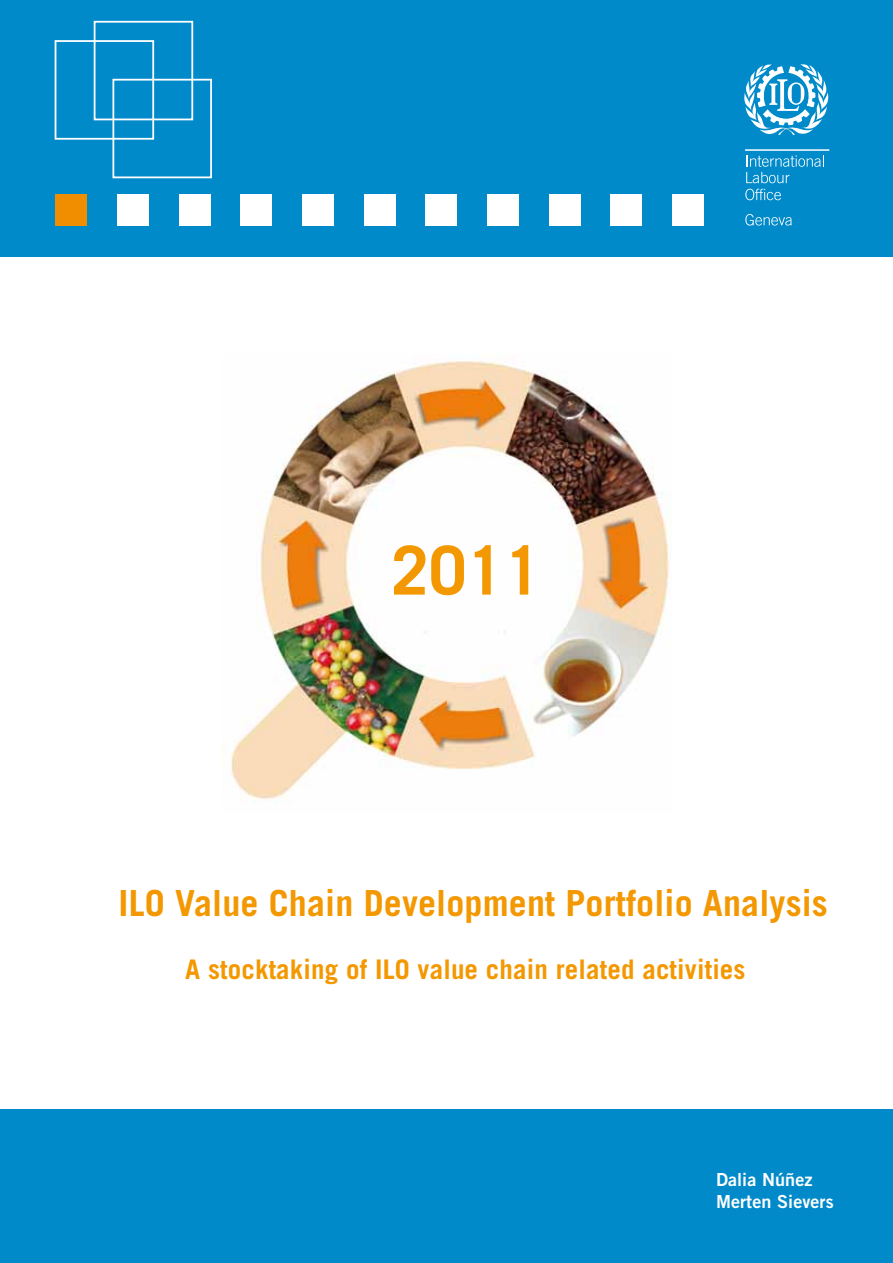
<style>
.page{position:relative;width:893px;height:1263px;background:#fff}
.page>*{position:absolute;margin:0;border:0;box-sizing:border-box;transform-origin:0 0}
.t1{font:700 67.5px "Trade Gothic";color:#f39800}
.t2{font:700 36px "Trade Gothic";letter-spacing:.005em;color:#f39800}
.t3{font:700 27px "Trade Gothic";letter-spacing:.005em;color:#f39800}
.t4{font:18px/21.6px "Trade Gothic Bold Two";letter-spacing:.005em;color:#fff}
</style>
<div class="page">
<div style="left:0;top:0;width:893px;height:257px;background:#008ac9"></div>
<div style="left:55px;top:194px;width:32px;height:32px;background:#f18e00"></div>
<div style="left:117px;top:194px;width:32px;height:32px;background:#fff"></div>
<div style="left:179px;top:194px;width:32px;height:32px;background:#fff"></div>
<div style="left:240px;top:194px;width:32px;height:32px;background:#fff"></div>
<div style="left:302px;top:194px;width:32px;height:32px;background:#fff"></div>
<div style="left:364px;top:194px;width:32px;height:32px;background:#fff"></div>
<div style="left:425px;top:194px;width:32px;height:32px;background:#fff"></div>
<div style="left:487px;top:194px;width:32px;height:32px;background:#fff"></div>
<div style="left:549px;top:194px;width:32px;height:32px;background:#fff"></div>
<div style="left:610px;top:194px;width:32px;height:32px;background:#fff"></div>
<div style="left:672px;top:194px;width:32px;height:32px;background:#fff"></div>
<hr style="left:745px;top:149px;width:84px;height:2px;background:#fff">
<svg style="left:746px;top:155px;width:78px;height:28px"></svg>
<svg style="left:745px;top:189px;width:36px;height:11px"></svg>
<svg style="left:745px;top:214px;width:47px;height:12px"></svg>
<svg style="left:744px;top:64px;width:85px;height:71px"></svg>
<div style="left:0;top:1110px;width:893px;height:153px;background:#008ac9"></div>
<img style="left:222px;top:361px;width:448px;height:439px">
<div style="left:94px;top:21px;width:99px;height:99px;border:2px solid #fff"></div>
<div style="left:112px;top:79px;width:100px;height:99px;border:2px solid #fff"></div>
<div style="left:55px;top:40px;width:99px;height:100px;border:2px solid #fff"></div>
<h1 class="t1" style="left:391px;top:529px;width:152px">2011</h1>
<h2 class="t2" style="left:119px;top:881px;width:711px">ILO Value Chain Development Portfolio Analysis</h2>
<p class="t3" style="left:185px;top:953px;width:562px">A stocktaking of ILO value chain related activities</p>
<p class="t4" style="left:716px;top:1169px;width:119px">Dalia Núñez<br>Merten Sievers</p>
</div>
